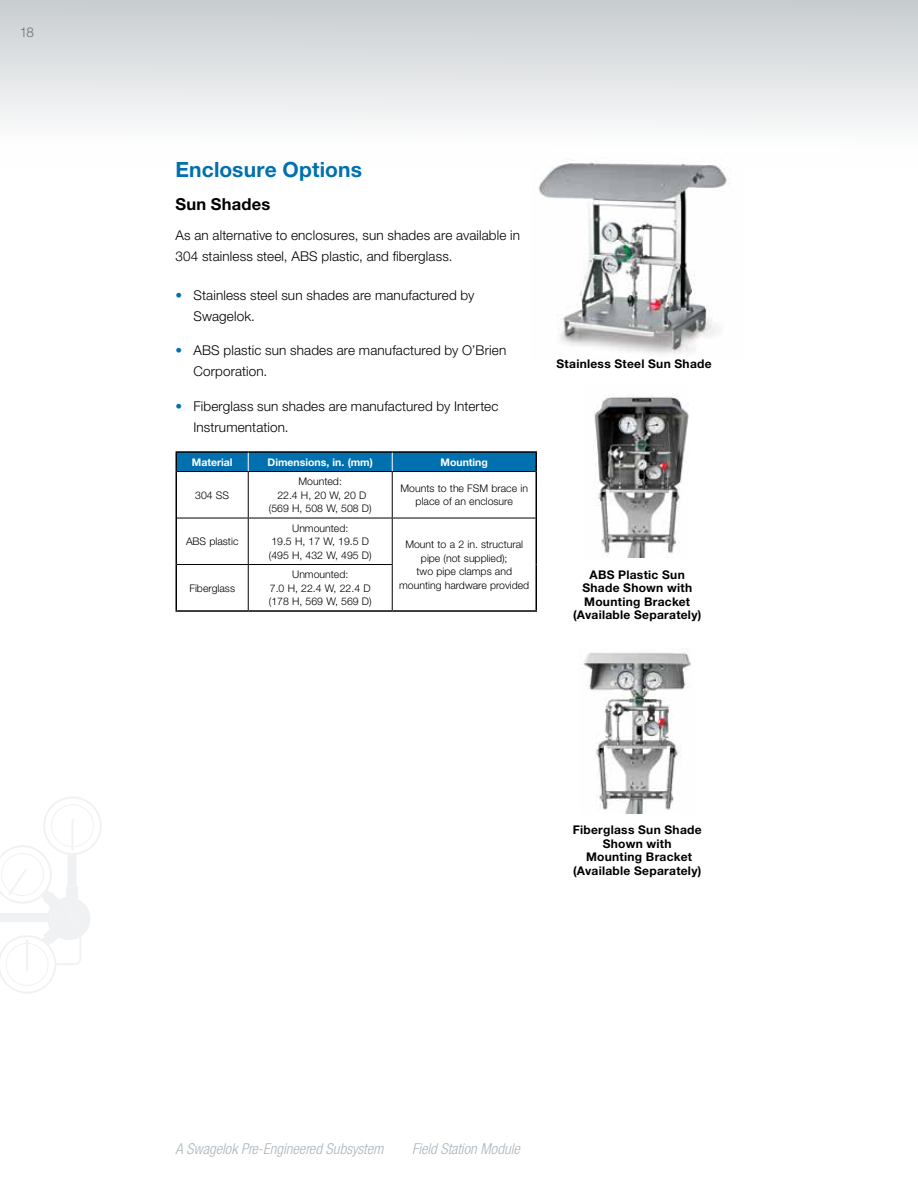
<style>
.page{position:relative;width:918px;height:1188px;background:#fff}
.page>*{position:absolute;margin:0;border:0;box-sizing:border-box;transform-origin:0 0}
.t1{font:700 21px "Helvetica Neue LT Std";letter-spacing:.005em;color:#0070af}
.t2{font:700 16.5px "Helvetica Neue LT Std";letter-spacing:.015em;color:#000}
.t3{font:italic 300 condensed 15px "Helvetica Neue LT Std";color:#acb4ba}
.t4{font:300 13.5px/21px "Helvetica Neue LT Std";letter-spacing:.01em;color:#000}
.t5{font:300 13.5px "Helvetica Neue LT Std";color:#6a747b}
.t6{font:700 12px/13.5px "Helvetica Neue LT Std";letter-spacing:.025em;color:#000;text-align:center}
.t7{font:300 10.5px/13.5px "Helvetica Neue LT Std";color:#000;text-align:center}
.t8{font:700 10.5px "Helvetica Neue LT Std";color:#fff}
.s1{color:#0070af}
</style>
<div class="page">
<div style="left:0;top:0;width:918px;height:166px;background:linear-gradient(to bottom,#c8cccf,#fff)"></div>
<hr style="left:176px;top:451px;width:72px;height:2px;background:#000">
<hr style="left:248px;top:451px;width:144px;height:2px;background:#000">
<hr style="left:392px;top:451px;width:145px;height:2px;background:#000">
<hr style="left:176px;top:472px;width:1px;height:46px;background:#000">
<hr style="left:536px;top:472px;width:1px;height:46px;background:#000">
<hr style="left:176px;top:518px;width:1px;height:47px;background:#000">
<hr style="left:176px;top:565px;width:1px;height:45px;background:#000">
<hr style="left:176px;top:610px;width:72px;height:2px;background:#000">
<hr style="left:248px;top:610px;width:144px;height:2px;background:#000">
<hr style="left:536px;top:518px;width:1px;height:47px;background:#000">
<hr style="left:536px;top:565px;width:1px;height:45px;background:#000">
<hr style="left:392px;top:610px;width:145px;height:2px;background:#000">
<svg style="left:176px;top:452px;width:361px;height:20px;background:#016ba7"></svg>
<hr style="left:177px;top:471px;width:71px;height:1px;background:#000">
<hr style="left:248px;top:471px;width:144px;height:1px;background:#000">
<hr style="left:248px;top:472px;width:1px;height:46px;background:#000">
<hr style="left:392px;top:471px;width:144px;height:1px;background:#000">
<hr style="left:392px;top:472px;width:1px;height:46px;background:#000">
<hr style="left:177px;top:518px;width:71px;height:1px;background:#000">
<hr style="left:248px;top:518px;width:144px;height:1px;background:#000">
<hr style="left:248px;top:518px;width:1px;height:46px;background:#000">
<hr style="left:392px;top:518px;width:144px;height:1px;background:#000">
<hr style="left:392px;top:518px;width:1px;height:46px;background:#000">
<hr style="left:177px;top:564px;width:71px;height:1px;background:#000">
<hr style="left:248px;top:564px;width:145px;height:1px;background:#000">
<hr style="left:248px;top:565px;width:1px;height:45px;background:#000">
<hr style="left:392px;top:565px;width:1px;height:45px;background:#000">
<svg style="left:0;top:797px;width:102px;height:196px"></svg>
<img style="left:593px;top:394px;width:96px;height:164px">
<img style="left:583px;top:648px;width:108px;height:165px">
<img style="left:532px;top:149px;width:210px;height:205px">
<p class="t5" style="left:20px;top:24px;width:16px">18</p>
<h1 class="t1" style="left:176px;top:157px;width:188px">Enclosure Options</h1>
<h2 class="t2" style="left:176px;top:194px;width:96px">Sun Shades</h2>
<p class="t4" style="left:176px;top:224px;width:346px">As an alternative to enclosures, sun shades are available in<br>304 stainless steel, ABS plastic, and fiberglass.</p>
<p class="t4" style="left:194px;top:284px;width:283px;text-indent:-18px"><span class="s1">•</span> Stainless steel sun shades are manufactured by<br>Swagelok.</p>
<p class="t4" style="left:194px;top:340px;width:314px;text-indent:-18px"><span class="s1">•</span> ABS plastic sun shades are manufactured by O’Brien<br>Corporation.</p>
<p class="t4" style="left:194px;top:395px;width:306px;text-indent:-18px"><span class="s1">•</span> Fiberglass sun shades are manufactured by Intertec<br>Instrumentation.</p>
<p class="t8" style="left:192px;top:455px;width:42px">Material</p>
<p class="t8" style="left:268px;top:455px;width:107px">Dimensions, in. (mm)</p>
<p class="t8" style="left:441px;top:455px;width:49px">Mounting</p>
<p class="t7" style="left:195px;top:488px;width:35px">304 SS</p>
<p class="t7" style="left:269px;top:474px;width:104px">Mounted:<br>22.4 H, 20 W, 20 D (569 H, 508 W, 508 D)</p>
<p class="t7" style="left:401px;top:481px;width:129px">Mounts to the FSM brace in place of an enclosure</p>
<p class="t6" style="left:557px;top:356px;width:157px">Stainless Steel Sun Shade</p>
<p class="t7" style="left:269px;top:521px;width:104px">Unmounted:<br>19.5 H, 17 W, 19.5 D (495 H, 432 W, 495 D)</p>
<p class="t7" style="left:186px;top:534px;width:54px">ABS plastic</p>
<p class="t7" style="left:405px;top:537px;width:119px">Mount to a 2 in. structural pipe (not supplied);<br>two pipe clamps and</p>
<p class="t7" style="left:269px;top:567px;width:104px">Unmounted:<br>7.0 H, 22.4 W, 22.4 D (178 H, 569 W, 569 D)</p>
<p class="t6" style="left:573px;top:567px;width:130px">ABS Plastic Sun<br>Shade Shown with<br>Mounting Bracket (Available Separately)</p>
<p class="t7" style="left:189px;top:581px;width:47px">Fiberglass</p>
<p class="t7" style="left:399px;top:578px;width:132px">mounting hardware provided</p>
<p class="t6" style="left:573px;top:823px;width:130px">Fiberglass Sun Shade<br>Shown with<br>Mounting Bracket (Available Separately)</p>
<h3 class="t3" style="left:176px;top:1140px;width:209px">A Swagelok Pre-Engineered Subsystem</h3>
<h3 class="t3" style="left:412px;top:1140px;width:109px">Field Station Module</h3>
</div>
